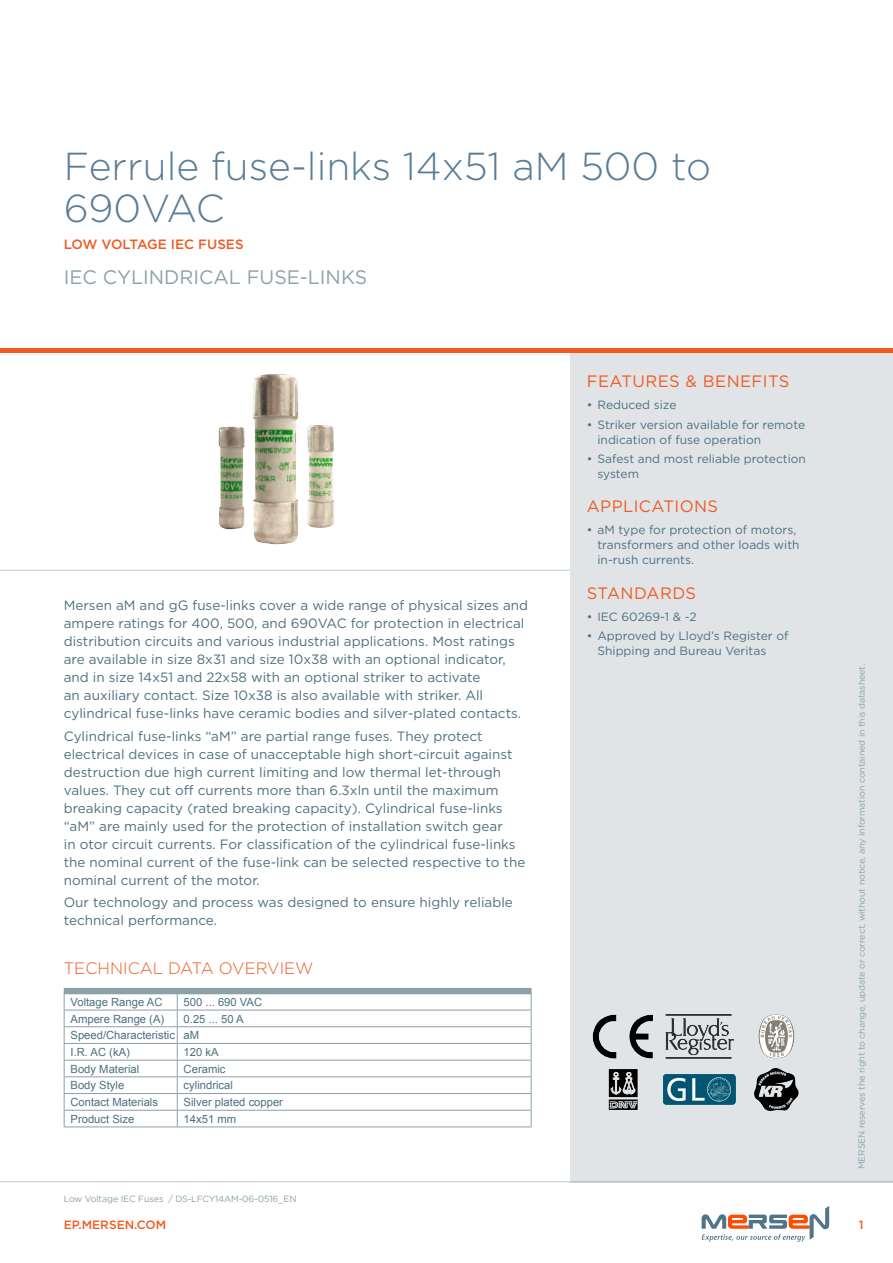
<style>
.page{position:relative;width:893px;height:1263px;background:#fff}
.page>*{position:absolute;margin:0;border:0;box-sizing:border-box;transform-origin:0 0}
.t1{font:300 39px/42px "Gotham";color:#587d98}
.t2{font:19.5px "Gotham";color:#8ba1a9}
.t3{font:16.5px "Gotham";letter-spacing:.025em;color:#f15a22}
.t4{font:300 16.5px "Gotham";color:#f15a22}
.t5{font:13.5px/18px "Gotham";color:#4c7080}
.t6{font:500 13.5px "Gotham";color:#f15a22}
.t7{font:12px/15px "Gotham";color:#4c7080}
.t8{font:500 12px "Gotham";color:#f15a22}
.t9{font:11.25px/16.6px "Arial";color:#4c7080}
.t10{font:9px "Gotham";letter-spacing:-.015em;color:#8ba1a9}
</style>
<div class="page">
<hr style="left:0;top:1181px;width:893px;height:1px;background:#bec8cd">
<div style="left:570px;top:353px;width:323px;height:829px;background:#e1e4e7"></div>
<hr style="left:0;top:349px;width:893px;height:4px;background:#f15a22">
<hr style="left:0;top:570px;width:570px;height:1px;background:#bec8cd">
<img style="left:592px;top:1014px;width:61px;height:45px">
<img style="left:758px;top:1014px;width:36px;height:45px">
<img style="left:663px;top:1074px;width:73px;height:31px">
<img style="left:666px;top:1014px;width:67px;height:45px">
<img style="left:608px;top:1069px;width:30px;height:41px">
<img style="left:754px;top:1068px;width:45px;height:43px">
<svg style="left:702px;top:1206px;width:127px;height:36px"></svg>
<div style="left:64px;top:988px;width:467px;height:6px;background:#8ba1a9"></div>
<hr style="left:64px;top:1010px;width:113px;height:1px;background:#8ba1a9">
<hr style="left:177px;top:1010px;width:354px;height:1px;background:#8ba1a9">
<hr style="left:64px;top:1026px;width:113px;height:1px;background:#8ba1a9">
<hr style="left:177px;top:1026px;width:354px;height:1px;background:#8ba1a9">
<hr style="left:64px;top:1043px;width:113px;height:1px;background:#8ba1a9">
<hr style="left:177px;top:1043px;width:354px;height:1px;background:#8ba1a9">
<hr style="left:64px;top:1060px;width:113px;height:1px;background:#8ba1a9">
<hr style="left:177px;top:1060px;width:354px;height:1px;background:#8ba1a9">
<hr style="left:64px;top:1076px;width:113px;height:1px;background:#8ba1a9">
<hr style="left:177px;top:1076px;width:354px;height:1px;background:#8ba1a9">
<hr style="left:64px;top:1093px;width:113px;height:1px;background:#8ba1a9">
<hr style="left:177px;top:1093px;width:354px;height:1px;background:#8ba1a9">
<hr style="left:64px;top:1110px;width:113px;height:1px;background:#8ba1a9">
<svg style="left:64px;top:994px;width:1px;height:132px"></svg>
<hr style="left:64px;top:1126px;width:113px;height:1px;background:#8ba1a9">
<hr style="left:177px;top:1110px;width:354px;height:1px;background:#8ba1a9">
<svg style="left:177px;top:994px;width:1px;height:132px"></svg>
<svg style="left:531px;top:994px;width:1px;height:132px"></svg>
<hr style="left:177px;top:1126px;width:354px;height:1px;background:#8ba1a9">
<img style="left:218px;top:374px;width:116px;height:170px">
<h1 class="t1" style="left:64px;top:144px;width:649px">Ferrule fuse-links 14x51 aM 500 to<br>690VAC</h1>
<p class="t6" style="left:64px;top:235px;width:181px">LOW VOLTAGE IEC FUSES</p>
<h2 class="t2" style="left:64px;top:264px;width:305px">IEC CYLINDRICAL FUSE-LINKS</h2>
<p class="t5" style="left:64px;top:596px;width:466px">Mersen aM and gG fuse-links cover a wide range of physical sizes and ampere ratings for 400, 500, and 690VAC for protection in electrical distribution circuits and various industrial applications. Most ratings are available in size 8x31 and size 10x38 with an optional indicator, and in size 14x51 and 22x58 with an optional striker to activate<br>an auxiliary contact. Size 10x38 is also available with striker. All cylindrical fuse-links have ceramic bodies and silver-plated contacts.</p>
<p class="t5" style="left:64px;top:726px;width:463px">Cylindrical fuse-links “aM” are partial range fuses. They protect electrical devices in case of unacceptable high short-circuit against destruction due high current limiting and low thermal let-through values. They cut off currents more than 6.3xln until the maximum breaking capacity (rated breaking capacity). Cylindrical fuse-links “aM” are mainly used for the protection of installation switch gear<br>in otor circuit currents. For classification of the cylindrical fuse-links the nominal current of the fuse-link can be selected respective to the nominal current of the motor.</p>
<p class="t5" style="left:64px;top:893px;width:451px">Our technology and process was designed to ensure highly reliable technical performance.</p>
<p class="t4" style="left:64px;top:958px;width:251px">TECHNICAL DATA OVERVIEW</p>
<p class="t9" style="left:71px;top:994px;width:93px">Voltage Range AC</p>
<p class="t9" style="left:184px;top:994px;width:80px">500 ... 690 VAC</p>
<p class="t9" style="left:71px;top:1010px;width:95px">Ampere Range (A)</p>
<p class="t9" style="left:71px;top:1010px;width:175px;text-indent:113px">0.25 ... 50 A<br>Speed/Characteristic aM<br>I.R. AC (kA)</p>
<p class="t9" style="left:184px;top:1044px;width:37px">120 kA</p>
<p class="t9" style="left:71px;top:1060px;width:70px">Body Material</p>
<p class="t9" style="left:184px;top:1060px;width:43px">Ceramic</p>
<p class="t9" style="left:71px;top:1077px;width:55px">Body Style</p>
<p class="t9" style="left:184px;top:1077px;width:51px">cylindrical</p>
<p class="t9" style="left:71px;top:1094px;width:89px">Contact Materials</p>
<p class="t9" style="left:184px;top:1094px;width:101px">Silver plated copper</p>
<p class="t9" style="left:71px;top:1110px;width:65px">Product Size</p>
<p class="t9" style="left:184px;top:1110px;width:54px">14x51 mm</p>
<p class="t3" style="left:587px;top:371px;width:204px">FEATURES &amp; BENEFITS</p>
<p class="t7" style="left:587px;top:397px;width:91px">• Reduced size</p>
<p class="t7" style="left:597px;top:417px;width:209px;text-indent:-11px">• Striker version available for remote indication of fuse operation</p>
<p class="t7" style="left:597px;top:451px;width:210px;text-indent:-11px">• Safest and most reliable protection system</p>
<p class="t3" style="left:587px;top:496px;width:133px">APPLICATIONS</p>
<p class="t7" style="left:597px;top:522px;width:204px;text-indent:-11px">• aM type for protection of motors, transformers and other loads with in-rush currents.</p>
<p class="t3" style="left:587px;top:582px;width:111px">STANDARDS</p>
<p class="t7" style="left:587px;top:609px;width:111px">• IEC 60269-1 &amp; -2</p>
<p class="t7" style="left:597px;top:628px;width:193px;text-indent:-11px">• Approved by Lloyd’s Register of<br>Shipping and Bureau Veritas</p>
<p class="t10" style="left:856px;top:1169px;width:507px;rotate:-90deg">MERSEN reserves the right to change, update or correct, without notice, any information contained in this datasheet.</p>
<p class="t10" style="left:64px;top:1193px;width:234px">Low Voltage IEC Fuses / DS-LFCY14AM-06-0516_EN</p>
<p class="t8" style="left:64px;top:1217px;width:104px">EP.MERSEN.COM</p>
<p class="t8" style="left:859px;top:1217px;width:6px">1</p>
</div>
